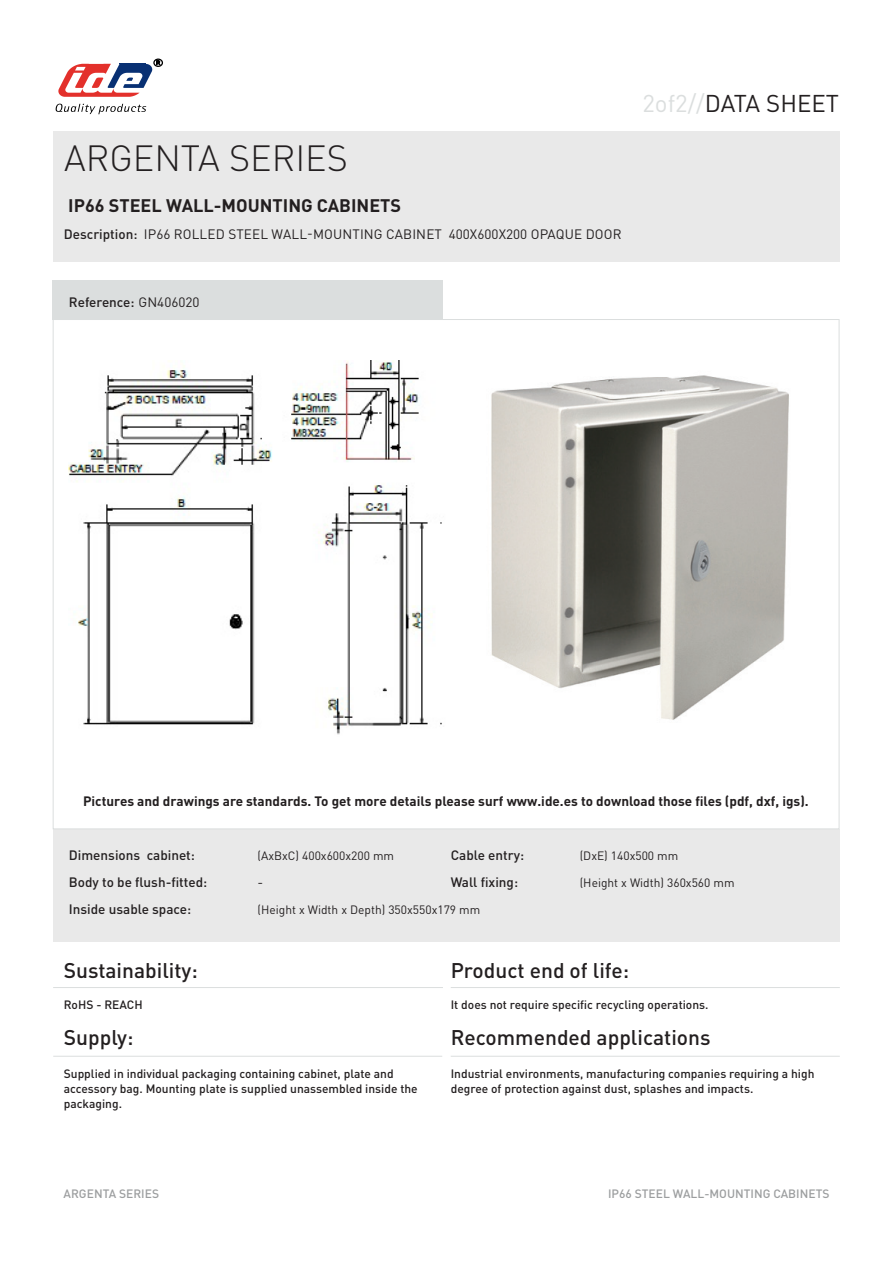
<style>
.page{position:relative;width:893px;height:1263px;background:#fff}
.page>*{position:absolute;margin:0;border:0;box-sizing:border-box;transform-origin:0 0}
.t1{font:300 36px "DIN Pro";color:#231f20}
.t2{font:24px "DIN Pro";color:#231f20}
.t3{font:500 21px "DIN Pro";color:#231f20}
.t4{font:700 18px "DIN Pro";color:#231f20}
.t5{font:500 13.5px "DIN Pro";color:#231f20}
.t6{font:700 13.5px "DIN Pro";color:#231f20}
.t7{font:13.5px "DIN Pro";letter-spacing:.01em;color:#231f20}
.t8{font:500 12px/15px "DIN Pro";color:#231f20}
.t9{font:12px "DIN Pro";color:#231f20}
.t10{font:500 12px "DIN Pro";color:#9c9e9f}
.s1{font-weight:400}
.s2{color:#dbdede}
</style>
<div class="page">
<div style="left:53px;top:131px;width:787px;height:130px;background:#e9e9e9"></div>
<div style="left:53px;top:829px;width:787px;height:112px;background:#e9e9e9"></div>
<img style="left:68px;top:360px;width:374px;height:375px">
<img style="left:491px;top:375px;width:298px;height:345px">
<svg style="left:56px;top:104px;width:90px;height:10px"></svg>
<svg style="left:58px;top:61px;width:103px;height:36px"></svg>
<div style="left:153px;top:59px;width:10px;height:8px;border:1px solid #000;border-radius:50%"></div>
<hr style="left:53px;top:987px;width:390px;height:1px;background:#dbdede">
<hr style="left:451px;top:987px;width:389px;height:1px;background:#dbdede">
<hr style="left:53px;top:1056px;width:389px;height:1px;background:#dbdede">
<div style="left:53px;top:280px;width:390px;height:39px;background:#dbdede"></div>
<hr style="left:451px;top:1056px;width:389px;height:1px;background:#dbdede">
<p class="t1" style="left:64px;top:134px;width:285px">ARGENTA SERIES</p>
<p class="t4" style="left:68px;top:194px;width:334px">IP66 STEEL WALL-MOUNTING CABINETS</p>
<p class="t7" style="left:144px;top:225px;width:479px">IP66 ROLLED STEEL WALL-MOUNTING CABINET 400X600X200 OPAQUE DOOR</p>
<p class="t5" style="left:64px;top:225px;width:75px">Description:</p>
<p class="t5" style="left:69px;top:293px;width:132px">Reference: <span class="s1">GN406020</span></p>
<p class="t2" style="left:642px;top:87px;width:198px"><span class="s2">2of2//</span>DATA SHEET</p>
<p class="t6" style="left:83px;top:792px;width:727px">Pictures and drawings are standards. To get more details please surf www.ide.es to download those files (pdf, dxf, igs).</p>
<p class="t5" style="left:69px;top:846px;width:128px">Dimensions cabinet:</p>
<p class="t5" style="left:69px;top:873px;width:140px">Body to be flush-fitted:</p>
<p class="t5" style="left:69px;top:900px;width:124px">Inside usable space:</p>
<p class="t3" style="left:64px;top:956px;width:136px">Sustainability:</p>
<p class="t8" style="left:64px;top:996px;width:80px">RoHS - REACH</p>
<p class="t9" style="left:258px;top:848px;width:138px">(AxBxC) 400x600x200 mm</p>
<p class="t7" style="left:258px;top:873px;width:7px">-</p>
<p class="t5" style="left:451px;top:846px;width:75px">Cable entry:</p>
<p class="t5" style="left:451px;top:873px;width:69px">Wall fixing:</p>
<p class="t9" style="left:258px;top:902px;width:224px">(Height x Width x Depth) 350x550x179 mm</p>
<p class="t9" style="left:580px;top:848px;width:100px">(DxE) 140x500 mm</p>
<p class="t9" style="left:580px;top:875px;width:156px">(Height x Width) 360x560 mm</p>
<p class="t3" style="left:451px;top:956px;width:180px">Product end of life:</p>
<p class="t8" style="left:451px;top:996px;width:259px">It does not require specific recycling operations.</p>
<p class="t3" style="left:64px;top:1023px;width:71px">Supply:</p>
<p class="t8" style="left:64px;top:1065px;width:355px">Supplied in individual packaging containing cabinet, plate and accessory bag. Mounting plate is supplied unassembled inside the packaging.</p>
<p class="t3" style="left:451px;top:1023px;width:261px">Recommended applications</p>
<p class="t8" style="left:451px;top:1065px;width:365px">Industrial environments, manufacturing companies requiring a high degree of protection against dust, splashes and impacts.</p>
<p class="t10" style="left:64px;top:1185px;width:97px">ARGENTA SERIES</p>
<p class="t10" style="left:608px;top:1185px;width:223px">IP66 STEEL WALL-MOUNTING CABINETS</p>
</div>
